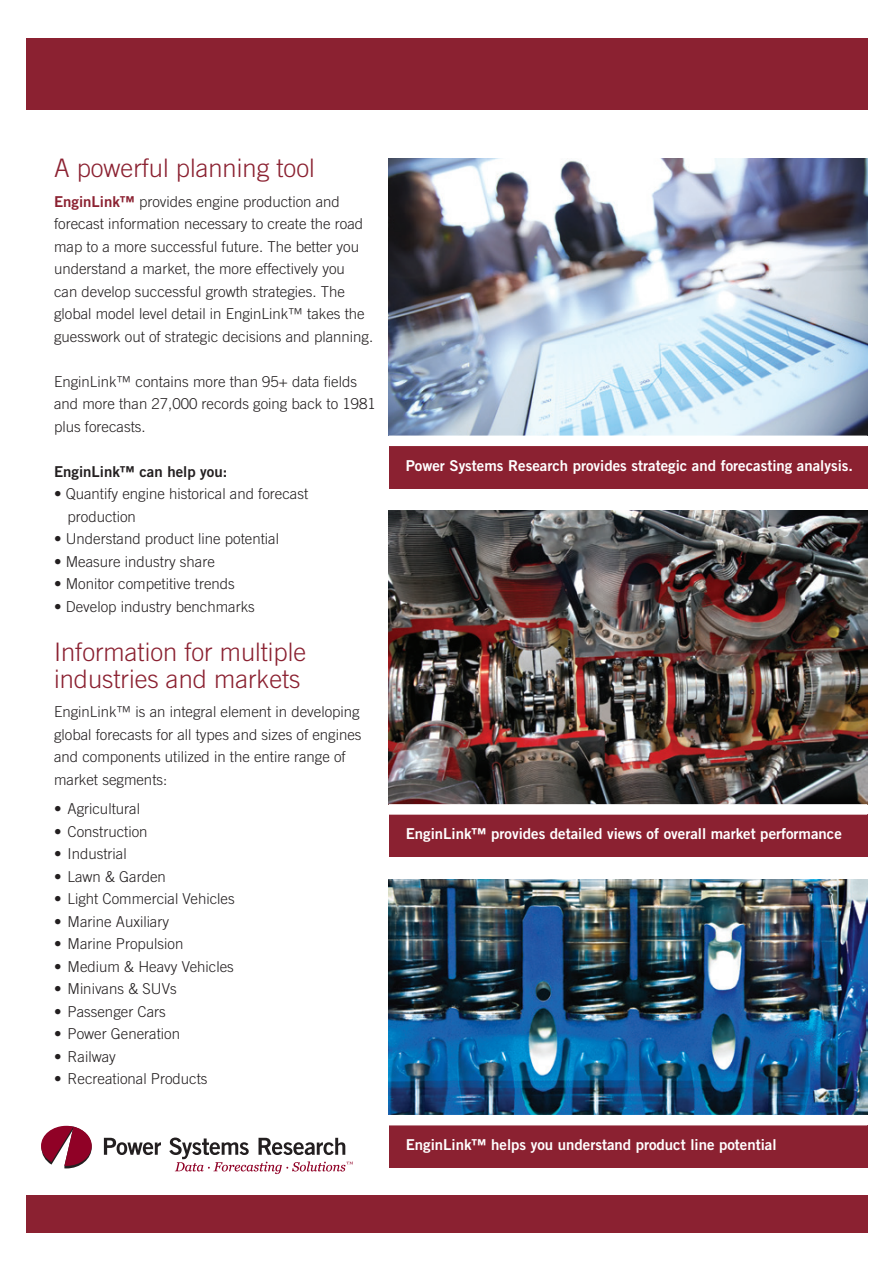
<style>
.page{position:relative;width:893px;height:1263px;background:#fff}
.page>*{position:absolute;margin:0;border:0;box-sizing:border-box;transform-origin:0 0}
.t1{font:300 25.5px/27px "Trade Gothic LT Pro";color:#8b2131}
.t2{font:300 15px/22.5px "Trade Gothic LT Pro";color:#231f20}
.t3{font:15px "Trade Gothic LT Pro Bd 2";color:#fff}
.t4{font:15px "Trade Gothic LT Pro Bd 2";color:#231f20}
.s1{font-family:"Trade Gothic LT Pro Bd 2";font-weight:400;color:#8b2131}
</style>
<div class="page">
<div style="left:26px;top:38px;width:841px;height:72px;background:#8b2131"></div>
<div style="left:26px;top:1195px;width:841px;height:38px;background:#8b2131"></div>
<img style="left:389px;top:880px;width:478px;height:235px">
<div style="left:389px;top:1125px;width:478px;height:43px;background:#8b2131"></div>
<img style="left:389px;top:159px;width:478px;height:277px">
<div style="left:389px;top:446px;width:478px;height:43px;background:#8b2131"></div>
<img style="left:389px;top:510px;width:478px;height:294px">
<div style="left:389px;top:815px;width:478px;height:42px;background:#8b2131"></div>
<svg style="left:104px;top:1138px;width:57px;height:17px"></svg>
<svg style="left:41px;top:1126px;width:51px;height:42px"></svg>
<svg style="left:169px;top:1137px;width:184px;height:37px"></svg>
<h1 class="t1" style="left:54px;top:155px;width:262px">A powerful planning tool</h1>
<p class="t2" style="left:54px;top:190px;width:321px"><span class="s1">EnginLink™</span> provides engine production and forecast information necessary to create the road map to a more successful future. The better you understand a market, the more effectively you<br>can develop successful growth strategies. The global model level detail in EnginLink™ takes the guesswork out of strategic decisions and planning.</p>
<p class="t2" style="left:54px;top:370px;width:323px">EnginLink™ contains more than 95+ data fields and more than 27,000 records going back to 1981 plus forecasts.</p>
<p class="t4" style="left:54px;top:462px;width:175px">EnginLink™ can help you:</p>
<p class="t2" style="left:68px;top:482px;width:242px;text-indent:-14px">• Quantify engine historical and forecast production</p>
<p class="t2" style="left:54px;top:527px;width:227px">• Understand product line potential</p>
<p class="t2" style="left:54px;top:550px;width:162px">• Measure industry share</p>
<p class="t2" style="left:54px;top:572px;width:182px">• Monitor competitive trends</p>
<p class="t2" style="left:54px;top:595px;width:202px">• Develop industry benchmarks</p>
<h1 class="t1" style="left:54px;top:638px;width:254px">Information for multiple industries and markets</h1>
<p class="t2" style="left:54px;top:701px;width:309px">EnginLink™ is an integral element in developing global forecasts for all types and sizes of engines and components utilized in the entire range of market segments:</p>
<p class="t2" style="left:54px;top:797px;width:87px">• Agricultural</p>
<p class="t2" style="left:54px;top:820px;width:95px">• Construction</p>
<p class="t2" style="left:54px;top:842px;width:74px">• Industrial</p>
<p class="t2" style="left:54px;top:865px;width:113px">• Lawn &amp; Garden</p>
<p class="t2" style="left:54px;top:887px;width:182px">• Light Commercial Vehicles</p>
<p class="t2" style="left:54px;top:910px;width:117px">• Marine Auxiliary</p>
<p class="t2" style="left:54px;top:932px;width:131px">• Marine Propulsion</p>
<p class="t2" style="left:54px;top:955px;width:181px">• Medium &amp; Heavy Vehicles</p>
<p class="t2" style="left:54px;top:977px;width:124px">• Minivans &amp; SUVs</p>
<p class="t2" style="left:54px;top:1000px;width:113px">• Passenger Cars</p>
<p class="t2" style="left:54px;top:1022px;width:128px">• Power Generation</p>
<p class="t2" style="left:54px;top:1045px;width:63px">• Railway</p>
<p class="t2" style="left:54px;top:1067px;width:155px">• Recreational Products</p>
<p class="t3" style="left:406px;top:456px;width:449px">Power Systems Research provides strategic and forecasting analysis.</p>
<p class="t3" style="left:406px;top:824px;width:438px">EnginLink™ provides detailed views of overall market performance</p>
<p class="t3" style="left:406px;top:1135px;width:372px">EnginLink™ helps you understand product line potential</p>
</div>
